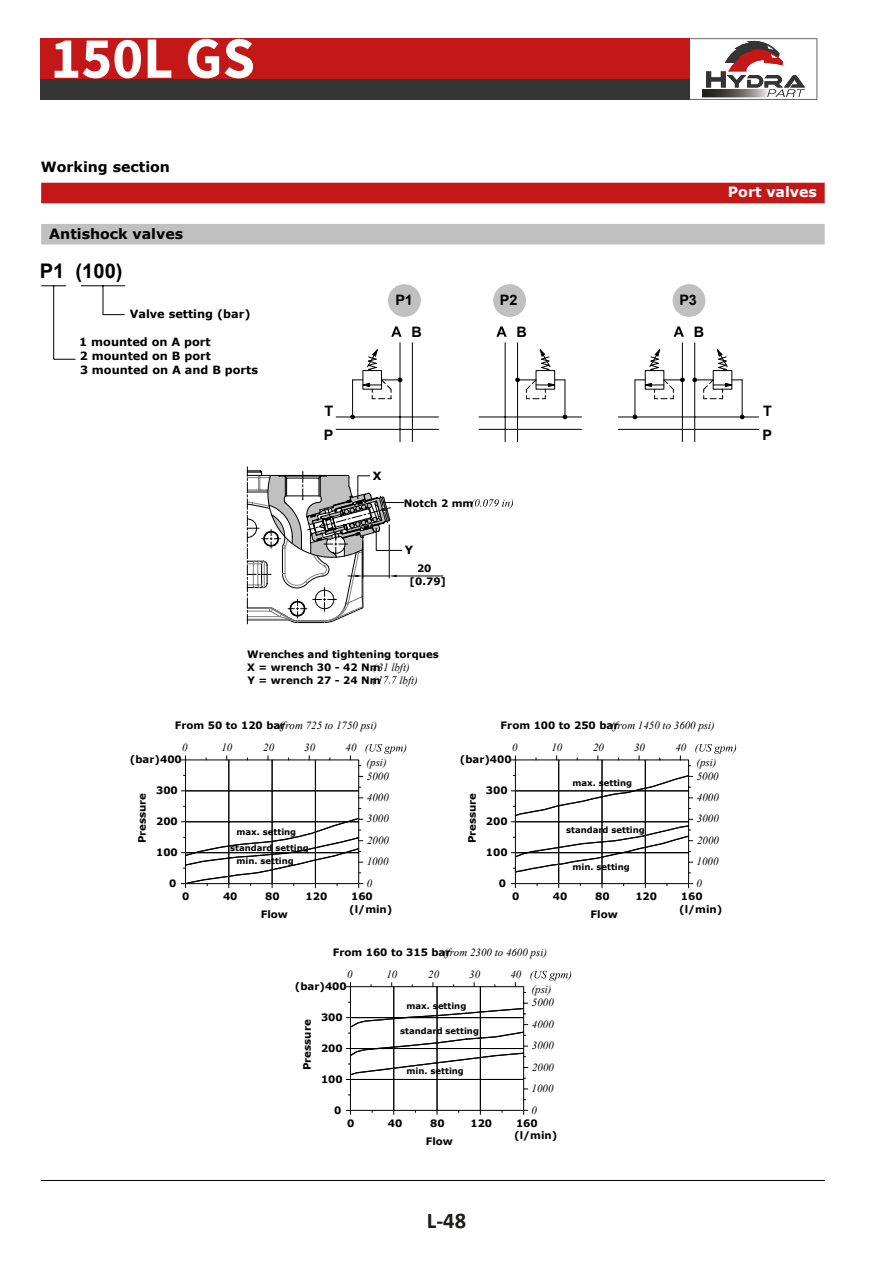
<style>
.page{position:relative;width:893px;height:1263px;background:#fff}
.page>*{position:absolute;margin:0;border:0;box-sizing:border-box;transform-origin:0 0}
.t1{font:700 58.5px "Source Sans Pro";color:#fff}
.t2{font:700 22.5px "Calibri";color:#1d1d1b}
.t3{font:700 20.1px "Arial";color:#000}
.t4{font:700 14.4px/24.6px "Arial";color:#000}
.t5{font:700 14.25px "Verdana";color:#000}
.t6{font:700 14.25px "Verdana";color:#fff}
.t7{font:700 11.4px/14.1px "Verdana";color:#000}
.t8{font:italic 10.95px "Times New Roman";color:#000}
.t9{font:700 10.2px/12.8px "Verdana";color:#000}
.t10{font:700 8.55px/16.5px "Verdana";color:#000}
</style>
<div class="page">
<div style="left:41px;top:183px;width:784px;height:20px;background:#c41718"></div>
<hr style="left:41px;top:1180px;width:784px;height:1px;background:#000">
<div style="left:41px;top:224px;width:784px;height:21px;background:#c0c0c0"></div>
<svg style="left:391px;top:326px;width:10px;height:11px"></svg>
<svg style="left:41px;top:285px;width:85px;height:75px"></svg>
<svg style="left:388px;top:284px;width:33px;height:33px"></svg>
<svg style="left:493px;top:284px;width:33px;height:33px"></svg>
<svg style="left:672px;top:284px;width:33px;height:33px"></svg>
<hr style="left:400px;top:343px;width:1px;height:99px;background:#000">
<hr style="left:412px;top:343px;width:1px;height:99px;background:#000">
<svg style="left:496px;top:326px;width:11px;height:11px"></svg>
<hr style="left:517px;top:343px;width:1px;height:99px;background:#000">
<hr style="left:505px;top:343px;width:1px;height:99px;background:#000">
<svg style="left:673px;top:326px;width:11px;height:11px"></svg>
<hr style="left:694px;top:343px;width:1px;height:99px;background:#000">
<hr style="left:682px;top:343px;width:1px;height:99px;background:#000">
<hr style="left:618px;top:417px;width:140px;height:1px;background:#000">
<hr style="left:618px;top:429px;width:140px;height:1px;background:#000">
<svg style="left:367px;top:349px;width:377px;height:71px"></svg>
<svg style="left:247px;top:370px;width:485px;height:207px"></svg>
<hr style="left:397px;top:576px;width:46px;height:1px;background:#000">
<svg style="left:471px;top:499px;width:42px;height:10px"></svg>
<svg style="left:378px;top:676px;width:19px;height:8px"></svg>
<svg style="left:181px;top:744px;width:225px;height:144px"></svg>
<svg style="left:511px;top:744px;width:225px;height:144px"></svg>
<svg style="left:346px;top:971px;width:225px;height:144px"></svg>
<svg style="left:247px;top:467px;width:157px;height:157px"></svg>
<div style="left:40px;top:38px;width:649px;height:42px;background:#c41718"></div>
<div style="left:40px;top:79px;width:649px;height:21px;background:#343434"></div>
<svg style="left:689px;top:38px;width:128px;height:62px"></svg>
<h1 class="t1" style="left:50px;top:19px;width:206px">150L GS</h1>
<h3 class="t5" style="left:41px;top:157px;width:131px">Working section</h3>
<h3 class="t5" style="left:49px;top:224px;width:135px">Antishock valves</h3>
<h3 class="t3" style="left:40px;top:258px;width:84px">P1 (100)</h3>
<p class="t7" style="left:130px;top:307px;width:122px">Valve setting (bar)</p>
<p class="t7" style="left:79px;top:335px;width:180px">1 mounted on A port<br>2 mounted on B port<br>3 mounted on A and B ports</p>
<h3 class="t4" style="left:324px;top:399px;width:11px">T<br>P</h3>
<h3 class="t6" style="left:728px;top:182px;width:91px">Port valves</h3>
<h3 class="t4" style="left:395px;top:288px;width:19px">P1</h3>
<h3 class="t4" style="left:500px;top:288px;width:19px">P2</h3>
<h3 class="t4" style="left:679px;top:288px;width:19px">P3</h3>
<h3 class="t4" style="left:411px;top:320px;width:12px">B</h3>
<h3 class="t4" style="left:516px;top:320px;width:12px">B</h3>
<h3 class="t4" style="left:694px;top:320px;width:12px">B</h3>
<p class="t7" style="left:373px;top:468px;width:10px">X</p>
<p class="t9" style="left:404px;top:497px;width:71px">Notch 2 mm</p>
<p class="t7" style="left:405px;top:543px;width:10px">Y</p>
<p class="t9" style="left:410px;top:562px;width:38px;text-indent:7px">20 [0.79]</p>
<h3 class="t4" style="left:762px;top:399px;width:11px">T<br>P</h3>
<p class="t9" style="left:247px;top:648px;width:193px">Wrenches and tightening torques<br>X = wrench 30 - 42 Nm</p>
<p class="t8" style="left:373px;top:660px;width:38px">(31 lbft)</p>
<p class="t9" style="left:248px;top:674px;width:135px">Y = wrench 27 - 24 Nm</p>
<p class="t8" style="left:372px;top:672px;width:5px">(</p>
<p class="t8" style="left:399px;top:672px;width:20px">lbft)</p>
<p class="t9" style="left:175px;top:719px;width:112px">From 50 to 120 bar</p>
<p class="t8" style="left:279px;top:718px;width:100px">(from 725 to 1750 psi)</p>
<p class="t9" style="left:501px;top:719px;width:119px">From 100 to 250 bar</p>
<p class="t8" style="left:611px;top:718px;width:105px">(from 1450 to 3600 psi)</p>
<p class="t8" style="left:182px;top:740px;width:7px">0</p>
<p class="t8" style="left:221px;top:740px;width:12px">10</p>
<p class="t8" style="left:263px;top:740px;width:12px">20</p>
<p class="t8" style="left:304px;top:740px;width:12px">30</p>
<p class="t8" style="left:345px;top:740px;width:12px">40</p>
<p class="t8" style="left:512px;top:740px;width:7px">0</p>
<p class="t8" style="left:551px;top:740px;width:12px">10</p>
<p class="t8" style="left:593px;top:740px;width:12px">20</p>
<p class="t8" style="left:634px;top:740px;width:12px">30</p>
<p class="t8" style="left:675px;top:740px;width:12px">40</p>
<p class="t9" style="left:130px;top:753px;width:53px">(bar)400</p>
<p class="t9" style="left:136px;top:843px;width:52px;rotate:-90deg">Pressure</p>
<p class="t9" style="left:156px;top:784px;width:23px">300</p>
<p class="t9" style="left:156px;top:815px;width:23px">200</p>
<p class="t9" style="left:156px;top:846px;width:23px">100</p>
<p class="t10" style="left:230px;top:824px;width:80px;text-indent:6px">max. setting standard setting</p>
<p class="t10" style="left:236px;top:853px;width:59px">min. setting</p>
<p class="t8" style="left:367px;top:755px;width:22px">(psi)</p>
<p class="t8" style="left:367px;top:768px;width:23px">5000</p>
<p class="t8" style="left:367px;top:790px;width:23px">4000</p>
<p class="t8" style="left:367px;top:811px;width:23px">3000</p>
<p class="t8" style="left:367px;top:833px;width:23px">2000</p>
<p class="t8" style="left:367px;top:854px;width:23px">1000</p>
<p class="t9" style="left:460px;top:753px;width:53px">(bar)400</p>
<p class="t9" style="left:466px;top:843px;width:52px;rotate:-90deg">Pressure</p>
<p class="t9" style="left:486px;top:784px;width:23px">300</p>
<p class="t9" style="left:486px;top:815px;width:23px">200</p>
<p class="t9" style="left:486px;top:846px;width:23px">100</p>
<p class="t10" style="left:572px;top:775px;width:61px">max. setting</p>
<p class="t10" style="left:566px;top:822px;width:80px">standard setting</p>
<p class="t10" style="left:572px;top:859px;width:59px">min. setting</p>
<p class="t8" style="left:696px;top:755px;width:22px">(psi)</p>
<p class="t8" style="left:697px;top:768px;width:23px">5000</p>
<p class="t8" style="left:697px;top:790px;width:23px">4000</p>
<p class="t8" style="left:697px;top:811px;width:23px">3000</p>
<p class="t8" style="left:697px;top:833px;width:23px">2000</p>
<p class="t8" style="left:696px;top:854px;width:23px">1000</p>
<p class="t9" style="left:169px;top:877px;width:9px">0</p>
<p class="t8" style="left:367px;top:876px;width:7px">0</p>
<p class="t9" style="left:499px;top:877px;width:9px">0</p>
<p class="t8" style="left:696px;top:876px;width:7px">0</p>
<p class="t9" style="left:182px;top:890px;width:9px">0</p>
<p class="t9" style="left:223px;top:890px;width:16px">40</p>
<p class="t9" style="left:265px;top:890px;width:16px">80</p>
<p class="t9" style="left:305px;top:890px;width:23px">120</p>
<p class="t9" style="left:349px;top:890px;width:45px">160 (l/min)</p>
<p class="t9" style="left:261px;top:908px;width:29px">Flow</p>
<p class="t9" style="left:512px;top:890px;width:9px">0</p>
<p class="t9" style="left:553px;top:890px;width:16px">40</p>
<p class="t9" style="left:595px;top:890px;width:16px">80</p>
<p class="t9" style="left:635px;top:890px;width:23px">120</p>
<p class="t9" style="left:679px;top:890px;width:45px">160 (l/min)</p>
<p class="t9" style="left:591px;top:908px;width:29px">Flow</p>
<p class="t9" style="left:333px;top:946px;width:119px">From 160 to 315 bar</p>
<p class="t8" style="left:443px;top:945px;width:105px">(from 2300 to 4600 psi)</p>
<p class="t8" style="left:347px;top:967px;width:7px">0</p>
<p class="t8" style="left:386px;top:967px;width:12px">10</p>
<p class="t8" style="left:428px;top:967px;width:12px">20</p>
<p class="t8" style="left:469px;top:967px;width:12px">30</p>
<p class="t8" style="left:510px;top:967px;width:12px">40</p>
<p class="t9" style="left:295px;top:980px;width:53px">(bar)400</p>
<p class="t9" style="left:301px;top:1070px;width:52px;rotate:-90deg">Pressure</p>
<p class="t9" style="left:321px;top:1011px;width:23px">300</p>
<p class="t9" style="left:321px;top:1042px;width:23px">200</p>
<p class="t9" style="left:321px;top:1073px;width:23px">100</p>
<p class="t9" style="left:334px;top:1104px;width:9px">0</p>
<p class="t10" style="left:407px;top:998px;width:61px">max. setting</p>
<p class="t10" style="left:400px;top:1022px;width:80px">standard setting</p>
<p class="t10" style="left:407px;top:1063px;width:59px">min. setting</p>
<p class="t8" style="left:531px;top:982px;width:22px">(psi)</p>
<p class="t8" style="left:532px;top:995px;width:23px">5000</p>
<p class="t8" style="left:532px;top:1017px;width:23px">4000</p>
<p class="t8" style="left:532px;top:1038px;width:23px">3000</p>
<p class="t8" style="left:532px;top:1059px;width:23px">2000</p>
<p class="t8" style="left:532px;top:1081px;width:23px">1000</p>
<p class="t8" style="left:532px;top:1102px;width:7px">0</p>
<p class="t9" style="left:347px;top:1117px;width:9px">0</p>
<p class="t9" style="left:388px;top:1117px;width:16px">40</p>
<p class="t9" style="left:430px;top:1117px;width:16px">80</p>
<p class="t9" style="left:470px;top:1117px;width:23px">120</p>
<p class="t9" style="left:514px;top:1117px;width:45px">160 (l/min)</p>
<p class="t9" style="left:426px;top:1135px;width:29px">Flow</p>
<h2 class="t2" style="left:427px;top:1205px;width:41px">L-48</h2>
</div>
